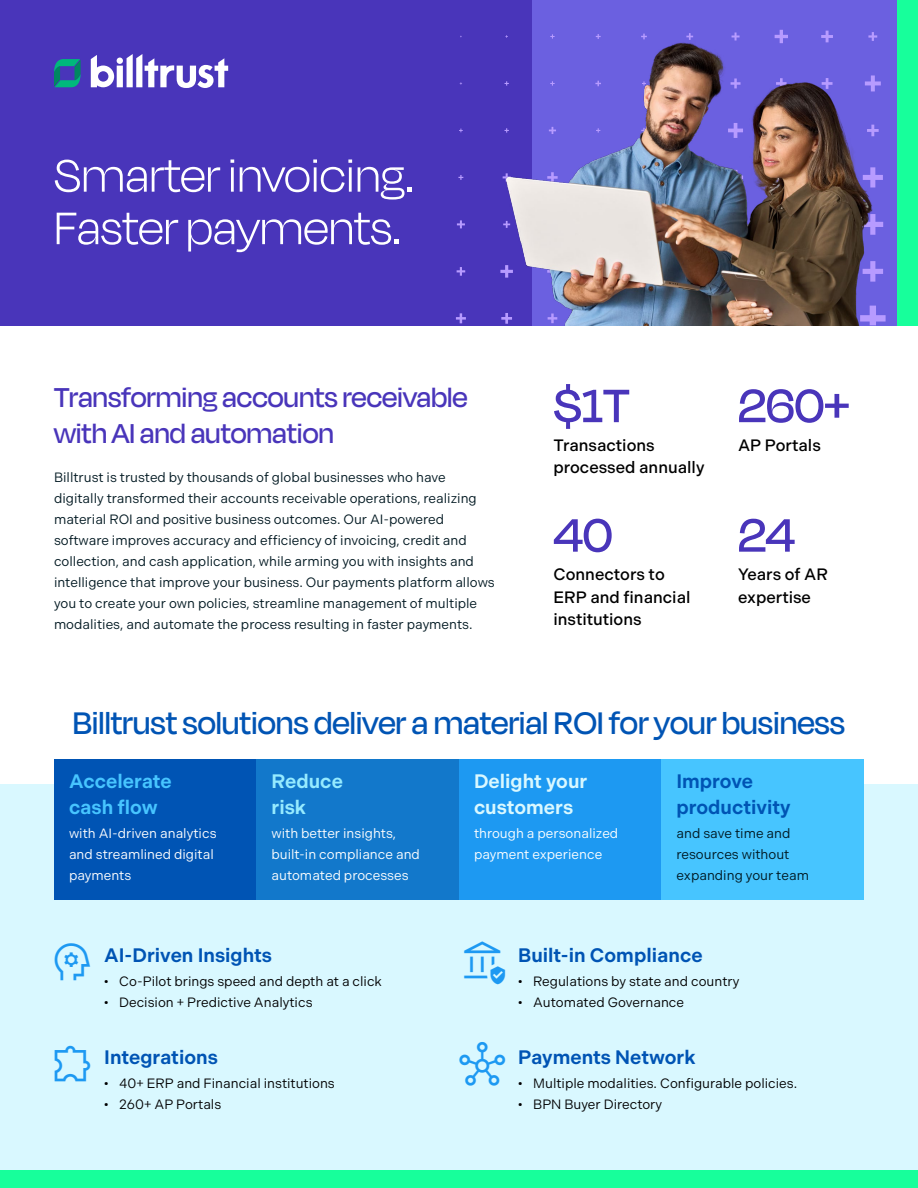
<style>
.page{position:relative;width:918px;height:1188px;background:#fff}
.page>*{position:absolute;margin:0;border:0;box-sizing:border-box;transform-origin:0 0}
.t1{font:500 54px "Degular Display";color:#4935ba}
.t2{font:300 52.5px/52.5px "Degular Display";color:#fff}
.t3{font:46.5px "Material Symbols Sharp";color:#1d99f2}
.t4{font:500 36px "Degular Display";color:#0054b4}
.t5{font:500 31.5px/36px "Degular Display";color:#4935ba}
.t6{font:600 19.5px/25.5px "Indivisible";color:#0054b4}
.t7{font:600 19.5px/25.5px "Indivisible";color:#d9f8ff}
.t8{font:600 19.5px/25.5px "Indivisible";color:#47c5ff}
.t9{font:600 19.5px/25.5px "Indivisible";color:#96ebff}
.t10{font:500 16.5px/22.5px "Indivisible";color:#000}
.t11{font:13.5px/21px "Indivisible";color:#001821}
.t12{font:13.5px "Indivisible";color:#000}
.t13{font:13.5px/21px "Indivisible";color:#fff}
</style>
<div class="page">
<div style="left:0;top:784px;width:918px;height:404px;background:#d9f8ff"></div>
<div style="left:0;top:0;width:918px;height:325px;background:#4935ba"></div>
<div style="left:532px;top:0;width:386px;height:325px;background:#6b60e0"></div>
<svg style="left:873px;top:306px;width:13px;height:19px"></svg>
<svg style="left:456px;top:313px;width:10px;height:10px"></svg>
<svg style="left:501px;top:313px;width:5px;height:11px"></svg>
<svg style="left:500px;top:265px;width:6px;height:13px"></svg>
<svg style="left:873px;top:261px;width:10px;height:21px"></svg>
<svg style="left:457px;top:267px;width:8px;height:9px"></svg>
<svg style="left:873px;top:214px;width:10px;height:21px"></svg>
<svg style="left:457px;top:220px;width:8px;height:8px"></svg>
<svg style="left:503px;top:221px;width:3px;height:7px"></svg>
<svg style="left:873px;top:167px;width:10px;height:20px"></svg>
<svg style="left:458px;top:175px;width:5px;height:5px"></svg>
<svg style="left:503px;top:173px;width:3px;height:8px"></svg>
<svg style="left:873px;top:125px;width:6px;height:11px"></svg>
<svg style="left:873px;top:75px;width:8px;height:16px"></svg>
<svg style="left:775px;top:30px;width:13px;height:10px"></svg>
<svg style="left:821px;top:31px;width:12px;height:9px"></svg>
<svg style="left:868px;top:32px;width:9px;height:9px"></svg>
<svg style="left:596px;top:34px;width:5px;height:5px"></svg>
<svg style="left:641px;top:34px;width:6px;height:5px"></svg>
<svg style="left:686px;top:33px;width:7px;height:7px"></svg>
<svg style="left:732px;top:32px;width:8px;height:8px"></svg>
<img style="left:506px;top:40px;width:367px;height:285px">
<div style="left:898px;top:0;width:20px;height:325px;background:#17ff9b"></div>
<div style="left:0;top:1170px;width:918px;height:18px;background:#17ff9b"></div>
<svg style="left:54px;top:59px;width:27px;height:28px"></svg>
<svg style="left:91px;top:54px;width:137px;height:34px"></svg>
<div style="left:54px;top:759px;width:202px;height:140px;background:#0054b4"></div>
<div style="left:256px;top:759px;width:203px;height:140px;background:#1278cb"></div>
<div style="left:459px;top:759px;width:203px;height:140px;background:#1d99f2"></div>
<div style="left:662px;top:759px;width:202px;height:140px;background:#47c5ff"></div>
<h2 class="t2" style="left:54px;top:148px;width:361px">Smarter invoicing.<br>Faster payments.</h2>
<h3 class="t5" style="left:54px;top:379px;width:415px">Transforming accounts receivable with AI and automation</h3>
<p class="t11" style="left:54px;top:467px;width:442px">Billtrust is trusted by thousands of global businesses who have digitally transformed their accounts receivable operations, realizing material ROI and positive business outcomes. Our AI-powered software improves accuracy and efficiency of invoicing, credit and collection, and cash application, while arming you with insights and intelligence that improve your business. Our payments platform allows you to create your own policies, streamline management of multiple modalities, and automate the process resulting in faster payments.</p>
<h1 class="t1" style="left:554px;top:375px;width:77px">$1T</h1>
<p class="t10" style="left:554px;top:434px;width:153px">Transactions processed annually</p>
<h1 class="t1" style="left:554px;top:504px;width:60px">40</h1>
<p class="t10" style="left:554px;top:563px;width:139px">Connectors to<br>ERP and financial institutions</p>
<h1 class="t1" style="left:738px;top:375px;width:113px">260+</h1>
<p class="t10" style="left:738px;top:434px;width:84px">AP Portals</p>
<h1 class="t1" style="left:738px;top:504px;width:58px">24</h1>
<p class="t10" style="left:738px;top:563px;width:91px">Years of AR expertise</p>
<h3 class="t4" style="left:73px;top:703px;width:774px">Billtrust solutions deliver a material ROI for your business</h3>
<h3 class="t8" style="left:69px;top:769px;width:104px">Accelerate cash flow</h3>
<p class="t13" style="left:69px;top:823px;width:149px">with AI-driven analytics and streamlined digital payments</p>
<h3 class="t9" style="left:272px;top:769px;width:73px">Reduce risk</h3>
<p class="t13" style="left:272px;top:823px;width:150px">with better insights, built-in compliance and automated processes</p>
<h3 class="t7" style="left:474px;top:769px;width:115px">Delight your customers</h3>
<p class="t13" style="left:474px;top:823px;width:146px">through a personalized payment experience</p>
<h3 class="t6" style="left:676px;top:769px;width:116px">Improve productivity</h3>
<p class="t11" style="left:676px;top:823px;width:134px">and save time and resources without expanding your team</p>
<h3 class="t3" style="left:48px;top:938px;width:48px">▲□●□</h3>
<h3 class="t3" style="left:459px;top:938px;width:48px">▲▲◆□●□</h3>
<h3 class="t6" style="left:104px;top:942px;width:169px">AI-Driven Insights</h3>
<p class="t12" style="left:104px;top:973px;width:279px">• Co-Pilot brings speed and depth at a click</p>
<p class="t12" style="left:104px;top:994px;width:210px">• Decision + Predictive Analytics</p>
<h3 class="t6" style="left:518px;top:942px;width:186px">Built-in Compliance</h3>
<p class="t12" style="left:518px;top:973px;width:223px">• Regulations by state and country</p>
<p class="t12" style="left:518px;top:994px;width:167px">• Automated Governance</p>
<h3 class="t3" style="left:48px;top:1040px;width:48px">▼■▲□■</h3>
<h3 class="t6" style="left:104px;top:1044px;width:115px">Integrations</h3>
<p class="t12" style="left:104px;top:1075px;width:232px">• 40+ ERP and Financial institutions</p>
<p class="t12" style="left:104px;top:1096px;width:119px">• 260+ AP Portals</p>
<h3 class="t6" style="left:518px;top:1044px;width:179px">Payments Network</h3>
<p class="t12" style="left:518px;top:1075px;width:280px">• Multiple modalities. Configurable policies.</p>
<p class="t12" style="left:518px;top:1096px;width:145px">• BPN Buyer Directory</p>
</div>
